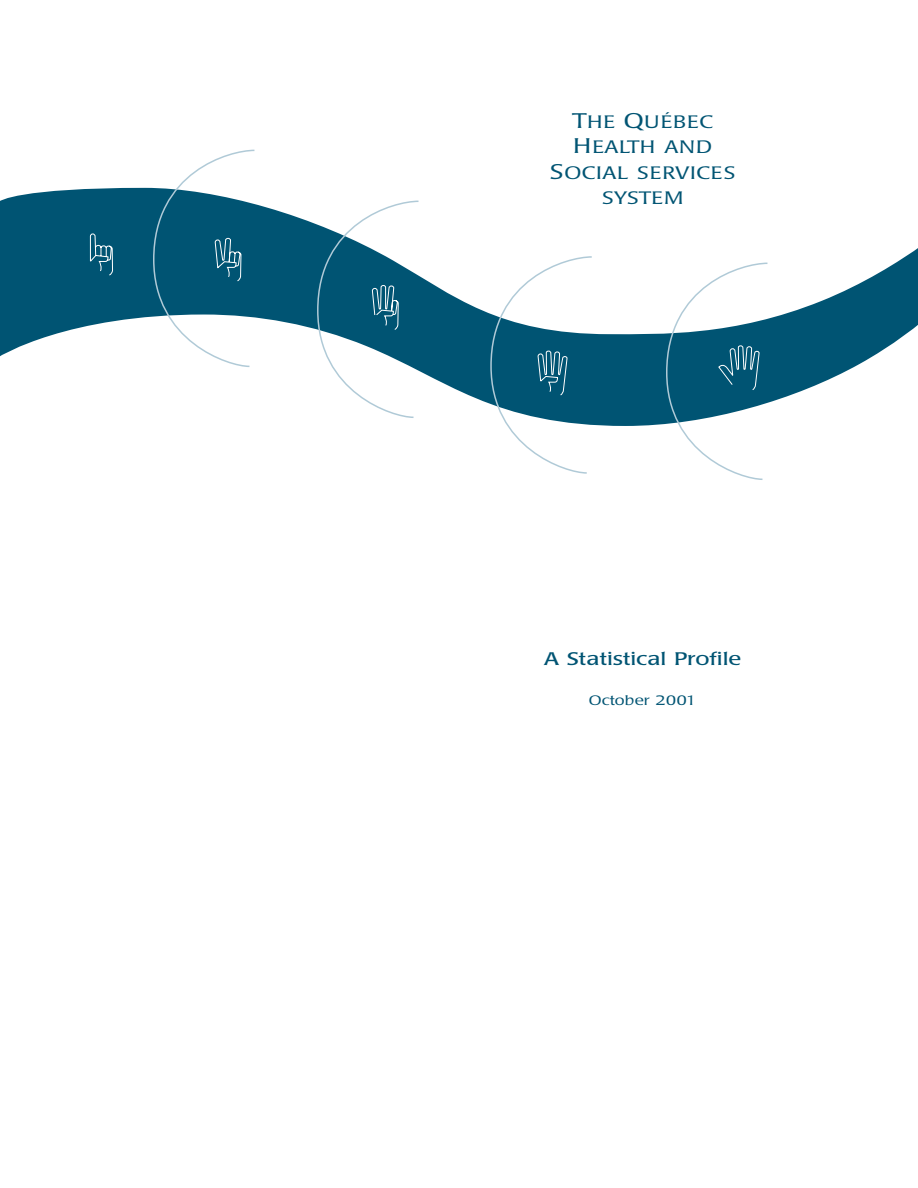
<style>
.page{position:relative;width:918px;height:1188px;background:#fff}
.page>*{position:absolute;margin:0;border:0;box-sizing:border-box;transform-origin:0 0}
.t1{font:18px "Poppl Laudatio";color:#005473;scale:1.3 1}
.t2{font:300 17.85px/25.3px "Poppl Laudatio";letter-spacing:.02em;color:#005473;text-align:center;scale:1.3 1}
.t3{font:300 13.5px "Poppl Laudatio";color:#005473;scale:1.3 1}
.s1{font-size:21px}
</style>
<div class="page">
<svg style="left:0;top:188px;width:918px;height:215px;fill:#005473"></svg>
<svg style="left:152px;top:149px;width:617px;height:331px"></svg>
<svg style="left:718px;top:345px;width:42px;height:46px;background:#216a85"></svg>
<svg style="left:537px;top:350px;width:31px;height:46px"></svg>
<svg style="left:164px;top:285px;width:235px;height:195px"></svg>
<svg style="left:90px;top:233px;width:23px;height:43px"></svg>
<svg style="left:214px;top:238px;width:28px;height:44px"></svg>
<p class="t2" style="left:550px;top:111px;width:145px"><span class="s1">T</span>HE <span class="s1">Q</span>UÉBEC<br><span class="s1">H</span>EALTH AND<br><span class="s1">S</span>OCIAL SERVICES<br>SYSTEM</p>
<p class="t1" style="left:544px;top:651px;width:153px">A Statistical Profile</p>
<p class="t3" style="left:589px;top:695px;width:84px">October 2001</p>
</div>
